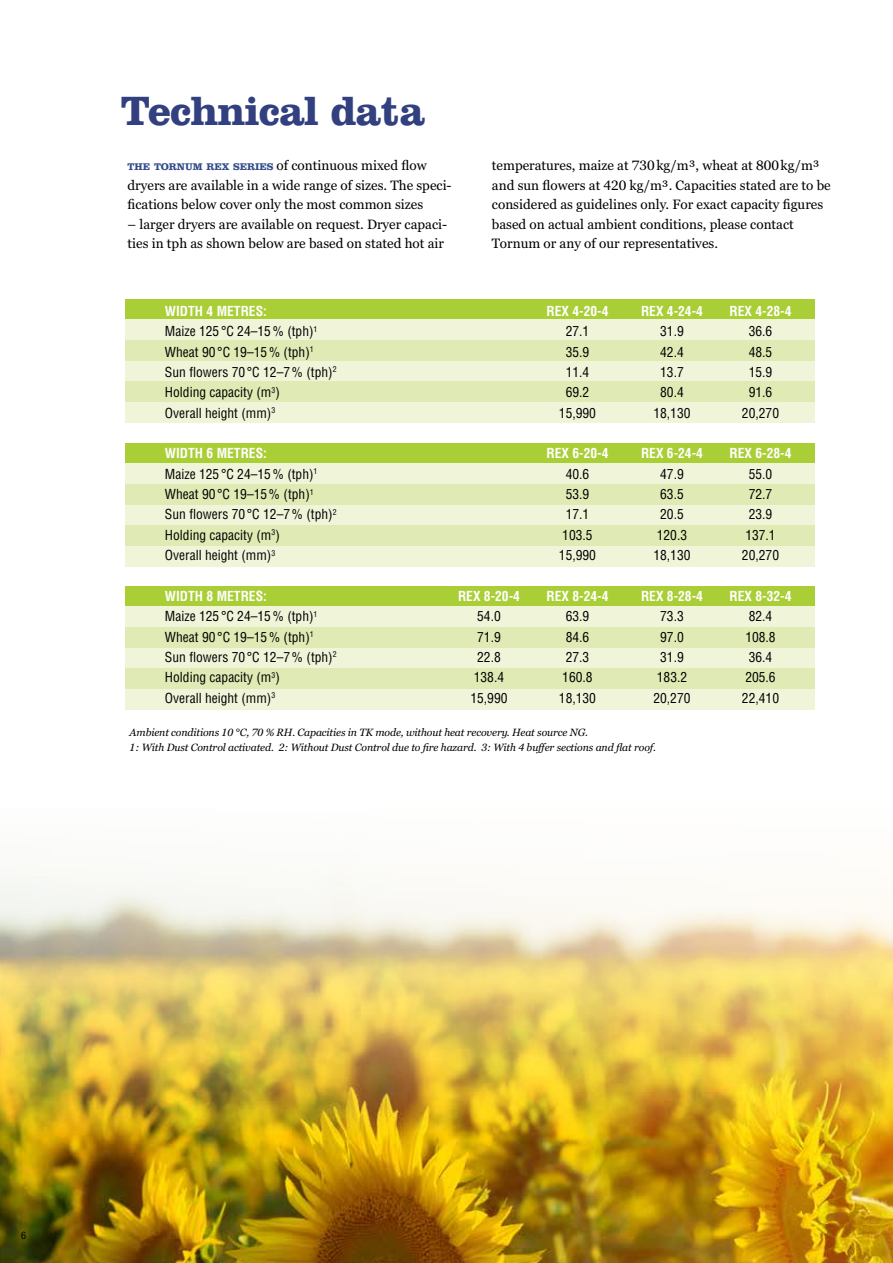
<style>
.page{position:relative;width:893px;height:1263px;background:#fff}
.page>*{position:absolute;margin:0;border:0;box-sizing:border-box;transform-origin:0 0}
.t1{font:800 42px "Clarendon BT Pro";letter-spacing:-.02em;color:#32407f}
.t2{font:condensed 13.5px "Helvetica LT Std";color:#000}
.t3{font:13.5px/19.5px "Georgia Pro";color:#000}
.t4{font:700 condensed 13.5px "Helvetica LT Std";color:#fff}
.t5{font:italic 10.5px/15px "Georgia Pro";letter-spacing:-.01em;color:#000}
.t6{font:condensed 10.5px "Helvetica Neue LT Pro";color:#000}
.s1{font-family:"Clarendon BT Pro";font-weight:800;font-size:10.05px;color:#324c89}
</style>
<div class="page">
<img style="left:0;top:1133px;width:893px;height:130px">
<img style="left:0;top:602px;width:893px;height:531px">
<div style="left:126px;top:299px;width:689px;height:21px;background:#aace36"></div>
<div style="left:126px;top:443px;width:689px;height:21px;background:#aace36"></div>
<div style="left:126px;top:586px;width:689px;height:20px;background:#aace36"></div>
<div style="left:126px;top:320px;width:689px;height:103px;background:#f0f5da"></div>
<div style="left:126px;top:464px;width:689px;height:103px;background:#f0f5da"></div>
<div style="left:126px;top:606px;width:689px;height:103px;background:#f0f5da"></div>
<div style="left:126px;top:340px;width:689px;height:21px;background:#e0eab4"></div>
<div style="left:126px;top:484px;width:689px;height:21px;background:#e0eab4"></div>
<div style="left:126px;top:627px;width:689px;height:20px;background:#e0eab4"></div>
<div style="left:126px;top:381px;width:689px;height:21px;background:#e0eab4"></div>
<div style="left:126px;top:525px;width:689px;height:21px;background:#e0eab4"></div>
<div style="left:126px;top:668px;width:689px;height:21px;background:#e0eab4"></div>
<h1 class="t1" style="left:121px;top:83px;width:306px">Technical data</h1>
<p class="t3" style="left:128px;top:156px;width:326px"><span class="s1">THE TORNUM REX SERIES</span> of continuous mixed flow dryers are available in a wide range of sizes. The speci&shy;fications below cover only the most common sizes</p>
<p class="t3" style="left:128px;top:215px;width:321px">– larger dryers are available on request. Dryer capaci&shy;ties in tph as shown below are based on stated hot air</p>
<p class="t3" style="left:492px;top:156px;width:340px">temperatures, maize at 730kg/m³, wheat at 800kg/m³ and sun flowers at 420 kg/m³. Capacities stated are to be considered as guidelines only. For exact capacity figures based on actual ambient conditions, please contact Tornum or any of our representatives.</p>
<p class="t4" style="left:165px;top:302px;width:104px">WIDTH 4 METRES:</p>
<p class="t4" style="left:547px;top:302px;width:63px">REX 4-20-4</p>
<p class="t4" style="left:641px;top:302px;width:63px">REX 4-24-4</p>
<p class="t4" style="left:730px;top:302px;width:63px">REX 4-28-4</p>
<p class="t2" style="left:165px;top:323px;width:154px">Maize 125 °C 24–15% (tph)<sup>1</sup></p>
<p class="t2" style="left:566px;top:323px;width:25px">27.1</p>
<p class="t2" style="left:660px;top:323px;width:25px">31.9</p>
<p class="t2" style="left:749px;top:323px;width:25px">36.6</p>
<p class="t2" style="left:165px;top:343px;width:150px">Wheat 90 °C 19–15% (tph)<sup>1</sup></p>
<p class="t2" style="left:566px;top:343px;width:25px">35.9</p>
<p class="t2" style="left:660px;top:343px;width:25px">42.4</p>
<p class="t2" style="left:749px;top:343px;width:25px">48.5</p>
<p class="t2" style="left:165px;top:363px;width:173px">Sun flowers 70 °C 12–7% (tph)<sup>2</sup></p>
<p class="t2" style="left:566px;top:363px;width:25px">11.4</p>
<p class="t2" style="left:660px;top:363px;width:25px">13.7</p>
<p class="t2" style="left:749px;top:363px;width:25px">15.9</p>
<p class="t2" style="left:165px;top:384px;width:116px">Holding capacity (m<sup>3</sup>)</p>
<p class="t2" style="left:566px;top:384px;width:25px">69.2</p>
<p class="t2" style="left:660px;top:384px;width:25px">80.4</p>
<p class="t2" style="left:749px;top:384px;width:25px">91.6</p>
<p class="t2" style="left:165px;top:404px;width:112px">Overall height (mm)<sup>3</sup></p>
<p class="t2" style="left:559px;top:404px;width:39px">15,990</p>
<p class="t2" style="left:653px;top:404px;width:39px">18,130</p>
<p class="t2" style="left:742px;top:404px;width:39px">20,270</p>
<p class="t4" style="left:165px;top:445px;width:104px">WIDTH 6 METRES:</p>
<p class="t4" style="left:547px;top:445px;width:63px">REX 6-20-4</p>
<p class="t4" style="left:641px;top:445px;width:63px">REX 6-24-4</p>
<p class="t4" style="left:730px;top:445px;width:63px">REX 6-28-4</p>
<p class="t2" style="left:165px;top:465px;width:154px">Maize 125 °C 24–15% (tph)<sup>1</sup></p>
<p class="t2" style="left:566px;top:465px;width:25px">40.6</p>
<p class="t2" style="left:660px;top:465px;width:25px">47.9</p>
<p class="t2" style="left:749px;top:465px;width:25px">55.0</p>
<p class="t2" style="left:165px;top:486px;width:150px">Wheat 90 °C 19–15% (tph)<sup>1</sup></p>
<p class="t2" style="left:566px;top:486px;width:25px">53.9</p>
<p class="t2" style="left:660px;top:486px;width:25px">63.5</p>
<p class="t2" style="left:749px;top:486px;width:25px">72.7</p>
<p class="t2" style="left:165px;top:506px;width:173px">Sun flowers 70 °C 12–7% (tph)<sup>2</sup></p>
<p class="t2" style="left:566px;top:506px;width:25px">17.1</p>
<p class="t2" style="left:660px;top:506px;width:25px">20.5</p>
<p class="t2" style="left:749px;top:506px;width:25px">23.9</p>
<p class="t2" style="left:165px;top:526px;width:116px">Holding capacity (m<sup>3</sup>)</p>
<p class="t2" style="left:562px;top:526px;width:32px">103.5</p>
<p class="t2" style="left:657px;top:526px;width:32px">120.3</p>
<p class="t2" style="left:745px;top:526px;width:32px">137.1</p>
<p class="t2" style="left:165px;top:547px;width:112px">Overall height (mm)<sup>3</sup></p>
<p class="t2" style="left:559px;top:547px;width:39px">15,990</p>
<p class="t2" style="left:653px;top:547px;width:39px">18,130</p>
<p class="t2" style="left:742px;top:547px;width:39px">20,270</p>
<p class="t4" style="left:165px;top:587px;width:104px">WIDTH 8 METRES:</p>
<p class="t4" style="left:458px;top:587px;width:63px">REX 8-20-4</p>
<p class="t4" style="left:547px;top:587px;width:63px">REX 8-24-4</p>
<p class="t4" style="left:641px;top:587px;width:63px">REX 8-28-4</p>
<p class="t4" style="left:730px;top:587px;width:63px">REX 8-32-4</p>
<p class="t2" style="left:165px;top:608px;width:154px">Maize 125 °C 24–15% (tph)<sup>1</sup></p>
<p class="t2" style="left:477px;top:608px;width:25px">54.0</p>
<p class="t2" style="left:566px;top:608px;width:25px">63.9</p>
<p class="t2" style="left:660px;top:608px;width:25px">73.3</p>
<p class="t2" style="left:749px;top:608px;width:25px">82.4</p>
<p class="t2" style="left:165px;top:628px;width:150px">Wheat 90°C 19–15% (tph)<sup>1</sup></p>
<p class="t2" style="left:477px;top:628px;width:25px">71.9</p>
<p class="t2" style="left:566px;top:628px;width:25px">84.6</p>
<p class="t2" style="left:660px;top:628px;width:25px">97.0</p>
<p class="t2" style="left:745px;top:628px;width:32px">108.8</p>
<p class="t2" style="left:165px;top:648px;width:173px">Sun flowers 70°C 12–7% (tph)<sup>2</sup></p>
<p class="t2" style="left:477px;top:648px;width:25px">22.8</p>
<p class="t2" style="left:566px;top:648px;width:25px">27.3</p>
<p class="t2" style="left:660px;top:648px;width:25px">31.9</p>
<p class="t2" style="left:749px;top:648px;width:25px">36.4</p>
<p class="t2" style="left:165px;top:669px;width:116px">Holding capacity (m<sup>3</sup>)</p>
<p class="t2" style="left:474px;top:669px;width:32px">138.4</p>
<p class="t2" style="left:562px;top:669px;width:32px">160.8</p>
<p class="t2" style="left:657px;top:669px;width:32px">183.2</p>
<p class="t2" style="left:745px;top:669px;width:32px">205.6</p>
<p class="t2" style="left:165px;top:689px;width:112px">Overall height (mm)<sup>3</sup></p>
<p class="t2" style="left:470px;top:689px;width:39px">15,990</p>
<p class="t2" style="left:559px;top:689px;width:39px">18,130</p>
<p class="t2" style="left:653px;top:689px;width:39px">20,270</p>
<p class="t2" style="left:742px;top:689px;width:39px">22,410</p>
<p class="t5" style="left:130px;top:725px;width:528px">Ambient conditions 10 °C, 70 % RH. Capacities in TK mode, without heat recovery. Heat source NG.<br>1: With Dust Control activated. 2: Without Dust Control due to fire hazard. 3: With 4 buffer sections and flat roof.</p>
<p class="t6" style="left:21px;top:1229px;width:7px">6</p>
</div>
